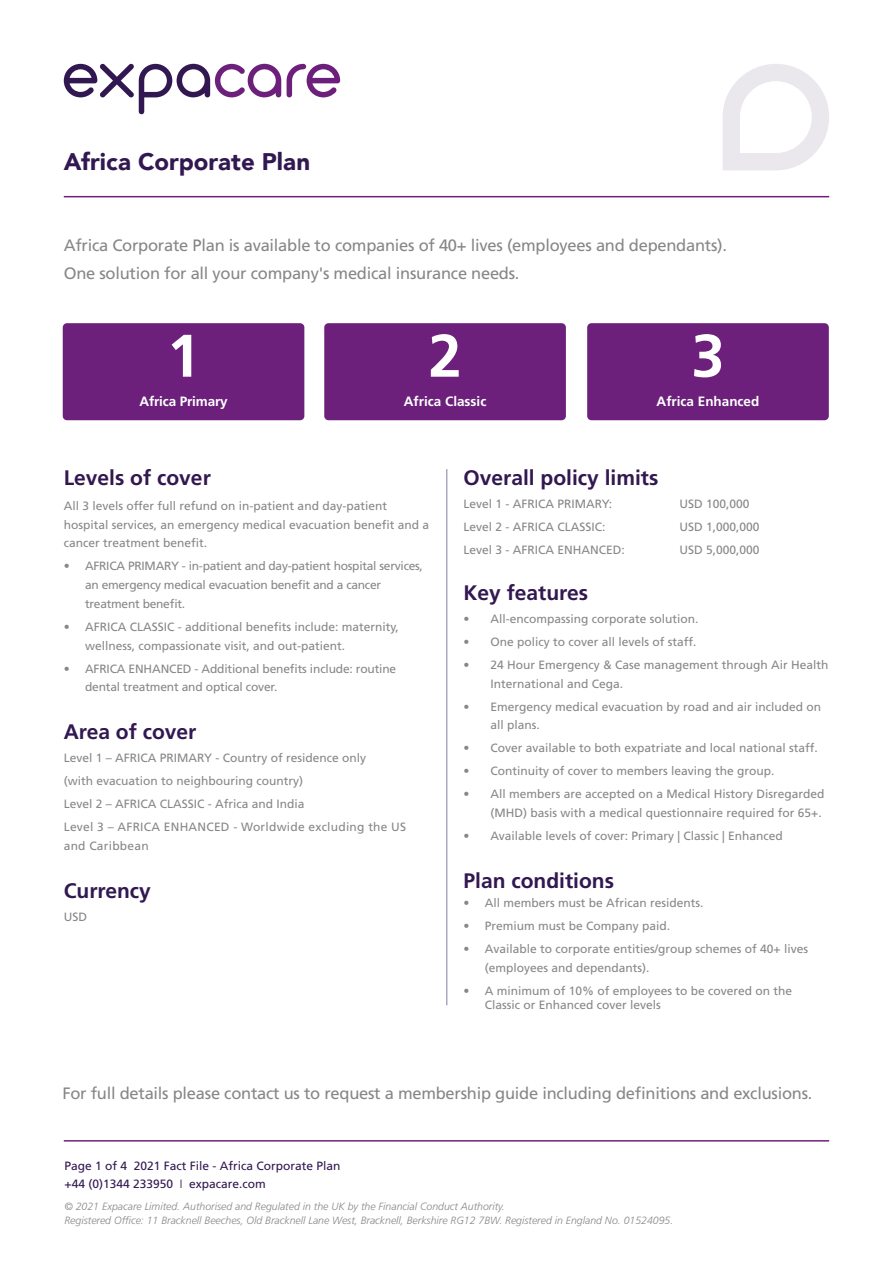
<style>
.page{position:relative;width:893px;height:1263px;background:#fff}
.page>*{position:absolute;margin:0;border:0;box-sizing:border-box;transform-origin:0 0}
.t1{font:700 60px "Frutiger LT Std";color:#fff}
.t2{font:900 24px "Avenir";color:#321850}
.t3{font:700 21px "Frutiger LT Std";color:#321850}
.t4{font:16.5px/27.3px "Frutiger LT Std";letter-spacing:-.015em;color:#878787}
.t5{font:700 13.5px "Frutiger LT Std";color:#fff}
.t6{font:12px/18.8px "Frutiger LT Std";color:#878787}
.t7{font:12px/18.8px "Frutiger LT Std";letter-spacing:-.02em;color:#878787}
.t8{font:12px/18px "Frutiger LT Std";color:#321850}
.t9{font:12px "Frutiger LT Std";letter-spacing:.02em;color:#878787}
.t10{font:italic 300 10.5px/13.5px "Frutiger LT Std";color:#878787}
.s1{font-weight:300}
</style>
<div class="page">
<div style="left:63px;top:323px;width:241px;height:97px;background:#6c207b;border-radius:4px"></div>
<div style="left:324px;top:323px;width:242px;height:97px;background:#6c207b;border-radius:4px"></div>
<div style="left:587px;top:323px;width:242px;height:97px;background:#6c207b;border-radius:4px"></div>
<svg style="left:287px;top:64px;width:53px;height:33px"></svg>
<svg style="left:64px;top:64px;width:217px;height:50px"></svg>
<hr style="left:64px;top:196px;width:765px;height:1px;background:#6c207b">
<svg style="left:723px;top:64px;width:106px;height:106px"></svg>
<hr style="left:446px;top:469px;width:1px;height:536px;background:#b1a6c2">
<hr style="left:64px;top:1140px;width:765px;height:1px;background:#6c207b">
<h2 class="t2" style="left:64px;top:142px;width:248px">Africa Corporate Plan</h2>
<h3 class="t4" style="left:64px;top:232px;width:665px">Africa Corporate Plan is available to companies of 40+ lives (employees and dependants).<br>One solution for all your company's medical insurance needs.</h3>
<h1 class="t1" style="left:167px;top:321px;width:35px">1</h1>
<p class="t5" style="left:139px;top:393px;width:90px">Africa Primary</p>
<h1 class="t1" style="left:428px;top:321px;width:35px">2</h1>
<p class="t5" style="left:404px;top:393px;width:84px">Africa Classic</p>
<h1 class="t1" style="left:691px;top:321px;width:35px">3</h1>
<p class="t5" style="left:657px;top:393px;width:104px">Africa Enhanced</p>
<h3 class="t3" style="left:64px;top:465px;width:149px">Levels of cover</h3>
<p class="t6" style="left:64px;top:496px;width:367px">All 3 levels offer full refund on in-patient and day-patient hospital services, an emergency medical evacuation benefit and a cancer treatment benefit.</p>
<p class="t7" style="left:85px;top:557px;width:339px;text-indent:-21px">• AFRICA PRIMARY - in-patient and day-patient hospital services, an emergency medical evacuation benefit and a cancer treatment benefit.</p>
<p class="t6" style="left:85px;top:617px;width:315px;text-indent:-21px">• AFRICA CLASSIC - additional benefits include: maternity, wellness, compassionate visit, and out-patient.</p>
<p class="t6" style="left:85px;top:659px;width:313px;text-indent:-21px">• AFRICA ENHANCED - Additional benefits include: routine dental treatment and optical cover.</p>
<h3 class="t3" style="left:64px;top:719px;width:134px">Area of cover</h3>
<p class="t6" style="left:64px;top:746px;width:344px;line-height:23px">Level 1 – AFRICA PRIMARY - Country of residence only<br>(with evacuation to neighbouring country)<br>Level 2 – AFRICA CLASSIC - Africa and India<br>Level 3 – AFRICA ENHANCED - Worldwide excluding the US</p>
<p class="t9" style="left:64px;top:838px;width:86px">and Caribbean</p>
<h3 class="t3" style="left:64px;top:878px;width:89px">Currency</h3>
<p class="t6" style="left:64px;top:907px;width:25px">USD</p>
<h3 class="t3" style="left:463px;top:465px;width:196px">Overall policy limits</h3>
<p class="t6" style="left:463px;top:494px;width:150px">Level 1 - AFRICA PRIMARY:</p>
<p class="t6" style="left:679px;top:494px;width:72px">USD 100,000</p>
<p class="t6" style="left:463px;top:517px;width:144px">Level 2 - AFRICA CLASSIC:</p>
<p class="t6" style="left:679px;top:517px;width:82px">USD 1,000,000</p>
<p class="t6" style="left:463px;top:540px;width:163px">Level 3 - AFRICA ENHANCED:</p>
<p class="t6" style="left:679px;top:540px;width:82px">USD 5,000,000</p>
<h3 class="t3" style="left:463px;top:580px;width:126px">Key features</h3>
<p class="t6" style="left:463px;top:609px;width:237px">• All-encompassing corporate solution.</p>
<p class="t6" style="left:463px;top:632px;width:234px">• One policy to cover all levels of staff.</p>
<p class="t6" style="left:490px;top:655px;width:340px;text-indent:-27px">• 24 Hour Emergency &amp; Case management through Air Health<br>International and Cega.</p>
<p class="t6" style="left:490px;top:697px;width:332px;text-indent:-27px">• Emergency medical evacuation by road and air included on all plans.</p>
<p class="t6" style="left:463px;top:739px;width:356px">• Cover available to both expatriate and local national staff.</p>
<p class="t6" style="left:463px;top:762px;width:313px">• Continuity of cover to members leaving the group.</p>
<p class="t6" style="left:463px;top:785px;width:363px;text-align:right">• All members are accepted on a Medical History Disregarded (MHD) basis with a medical questionnaire required for 65+.</p>
<p class="t6" style="left:463px;top:827px;width:321px">• Available levels of cover: Primary | Classic | Enhanced</p>
<h3 class="t3" style="left:463px;top:869px;width:152px">Plan conditions</h3>
<p class="t6" style="left:463px;top:894px;width:241px">• All members must be African residents.</p>
<p class="t6" style="left:463px;top:917px;width:208px">• Premium must be Company paid.</p>
<p class="t6" style="left:485px;top:940px;width:325px;text-indent:-21px">• Available to corporate entities/group schemes of 40+ lives (employees and dependants).</p>
<p class="t6" style="left:485px;top:983px;width:309px;line-height:14.4px;text-indent:-21px">• A minimum of 10% of employees to be covered on the<br>Classic or Enhanced cover levels</p>
<h3 class="t4" style="left:62px;top:1079px;width:752px">For full details please contact us to request a membership guide including definitions and exclusions.</h3>
<p class="t8" style="left:64px;top:1157px;width:278px">Page 1 of 4 2021 Fact File - Africa Corporate Plan +44 (0)1344 233950 <span class="s1">I</span> expacare.com</p>
<p class="t10" style="left:64px;top:1200px;width:610px">© 2021 Expacare Limited. Authorised and Regulated in the UK by the Financial Conduct Authority.<br>Registered Office: 11 Bracknell Beeches, Old Bracknell Lane West, Bracknell, Berkshire RG12 7BW. Registered in England No. 01524095.</p>
</div>
